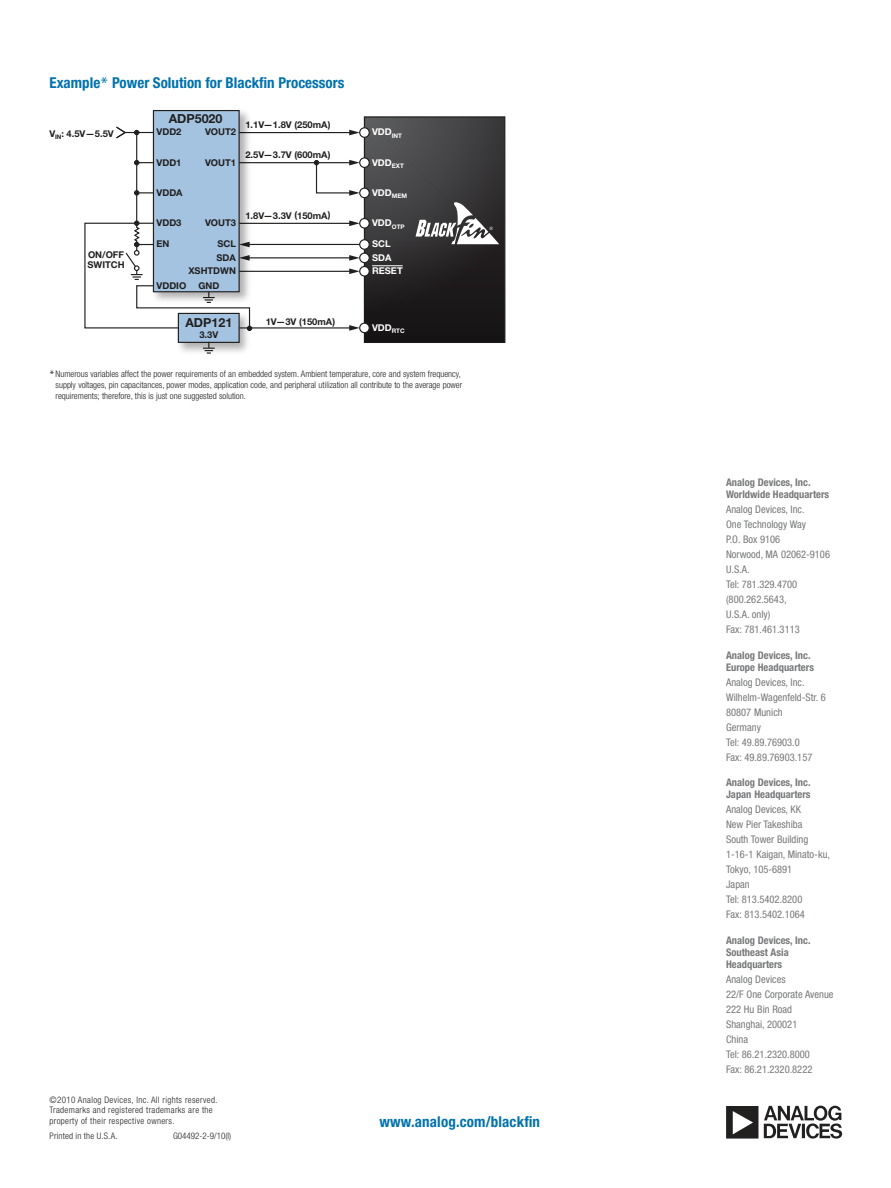
<style>
.page{position:relative;width:891px;height:1188px;background:#fff}
.page>*{position:absolute;margin:0;border:0;box-sizing:border-box;transform-origin:0 0}
.t1{font:700 condensed 15px "Helvetica Neue LT Std";color:#0072ae}
.t2{font:700 12.45px "Helvetica Neue LT Std";color:#221f1f}
.t3{font:condensed 10.5px/15px "Helvetica Neue LT Std";color:#76787a}
.t4{font:700 condensed 10.5px/12px "Helvetica Neue LT Std";color:#76787a}
.t5{font:700 9.3px/13.4px "Helvetica Neue LT Std";color:#221f1f}
.t6{font:700 9.3px/13.4px "Helvetica Neue LT Std";color:#fff}
.t7{font:300 condensed 9px/10.8px "Helvetica Neue LT Std";color:#221f1f}
.t8{font:300 condensed 9px/10.5px "Helvetica Neue LT Std";letter-spacing:.04em;color:#221f1f}
.t9{font:300 condensed 9px "Helvetica Neue LT Std";letter-spacing:.02em;color:#221f1f}
.s1{font-family:"Univers LT Std";font-weight:400;font-stretch:normal}
</style>
<div class="page">
<img style="left:366px;top:118px;width:137px;height:223px">
<div style="left:364px;top:116px;width:141px;height:227px;border:1px solid #221f1f"></div>
<img style="left:177px;top:329px;width:76px;height:23px">
<div style="left:178px;top:313px;width:61px;height:29px;background:#a3c3e0"></div>
<div style="left:178px;top:313px;width:62px;height:30px;border:1px solid #221f1f"></div>
<svg style="left:203px;top:342px;width:12px;height:12px"></svg>
<svg style="left:416px;top:201px;width:83px;height:43px"></svg>
<div style="left:360px;top:128px;width:9px;height:9px;background:#fff;border-radius:50%"></div>
<div style="left:359px;top:127px;width:11px;height:11px;border:1px solid #221f1f;border-radius:50%"></div>
<div style="left:360px;top:158px;width:9px;height:9px;background:#fff;border-radius:50%"></div>
<div style="left:359px;top:157px;width:11px;height:11px;border:1px solid #221f1f;border-radius:50%"></div>
<div style="left:360px;top:188px;width:9px;height:10px;background:#fff;border-radius:50%"></div>
<div style="left:359px;top:188px;width:11px;height:10px;border:1px solid #221f1f;border-radius:50%"></div>
<svg style="left:360px;top:219px;width:9px;height:9px"></svg>
<div style="left:359px;top:218px;width:11px;height:11px;border:1px solid #221f1f;border-radius:50%"></div>
<div style="left:360px;top:240px;width:9px;height:9px;background:#fff;border-radius:50%"></div>
<div style="left:359px;top:239px;width:11px;height:11px;border:1px solid #221f1f;border-radius:50%"></div>
<div style="left:360px;top:253px;width:9px;height:10px;background:#fff;border-radius:50%"></div>
<div style="left:359px;top:253px;width:11px;height:10px;border:1px solid #221f1f;border-radius:50%"></div>
<svg style="left:360px;top:267px;width:9px;height:9px"></svg>
<div style="left:359px;top:266px;width:11px;height:11px;border:1px solid #221f1f;border-radius:50%"></div>
<div style="left:360px;top:323px;width:9px;height:10px;background:#fff;border-radius:50%"></div>
<div style="left:359px;top:323px;width:11px;height:10px;border:1px solid #221f1f;border-radius:50%"></div>
<svg style="left:349px;top:255px;width:11px;height:6px"></svg>
<hr style="left:248px;top:257px;width:103px;height:1px;background:#221f1f">
<hr style="left:248px;top:244px;width:112px;height:1px;background:#221f1f">
<svg style="left:349px;top:268px;width:11px;height:6px"></svg>
<hr style="left:239px;top:271px;width:112px;height:1px;background:#221f1f">
<svg style="left:349px;top:220px;width:11px;height:6px"></svg>
<hr style="left:239px;top:223px;width:112px;height:1px;background:#221f1f">
<svg style="left:314px;top:160px;width:46px;height:36px"></svg>
<hr style="left:239px;top:162px;width:112px;height:1px;background:#221f1f">
<svg style="left:349px;top:130px;width:11px;height:5px"></svg>
<hr style="left:239px;top:132px;width:112px;height:1px;background:#221f1f">
<svg style="left:349px;top:325px;width:11px;height:6px"></svg>
<hr style="left:239px;top:327px;width:112px;height:2px;background:#221f1f">
<hr style="left:372px;top:265px;width:31px;height:1px;background:#fff">
<img style="left:152px;top:110px;width:102px;height:162px">
<div style="left:153px;top:111px;width:86px;height:181px;background:#a3c3e0"></div>
<svg style="left:84px;top:126px;width:168px;height:205px"></svg>
<svg style="left:726px;top:1106px;width:116px;height:33px"></svg>
<h1 class="t1" style="left:50px;top:77px;width:296px">Example<span class="s1">*</span> Power Solution for Blackfin Processors</h1>
<p class="t5" style="left:50px;top:127px;width:66px">V<sub>IN</sub>: 4.5V—5.5V</p>
<p class="t5" style="left:87px;top:250px;width:39px;line-height:10.1px">ON/OFF<br>SWITCH</p>
<p class="t2" style="left:169px;top:114px;width:55px">ADP5020</p>
<p class="t5" style="left:205px;top:126px;width:32px">VOUT2</p>
<p class="t5" style="left:205px;top:156px;width:32px">VOUT1</p>
<p class="t5" style="left:157px;top:126px;width:26px">VDD2</p>
<p class="t5" style="left:157px;top:156px;width:26px">VDD1</p>
<p class="t5" style="left:157px;top:187px;width:28px">VDDA</p>
<p class="t5" style="left:157px;top:217px;width:26px">VDD3</p>
<p class="t5" style="left:157px;top:238px;width:14px">EN</p>
<p class="t5" style="left:157px;top:279px;width:31px">VDDIO</p>
<p class="t5" style="left:205px;top:217px;width:32px">VOUT3</p>
<p class="t5" style="left:188px;top:238px;width:49px;text-align:right">SCL<br>SDA<br>XSHTDWN</p>
<p class="t5" style="left:198px;top:279px;width:22px">GND</p>
<p class="t5" style="left:245px;top:119px;width:87px">1.1V—1.8V (250mA)</p>
<p class="t5" style="left:245px;top:149px;width:87px">2.5V—3.7V (600mA)</p>
<p class="t5" style="left:245px;top:210px;width:87px">1.8V—3.3V (150mA)</p>
<p class="t2" style="left:185px;top:318px;width:48px">ADP121</p>
<p class="t5" style="left:199px;top:328px;width:20px">3.3V</p>
<p class="t5" style="left:266px;top:316px;width:71px">1V—3V (150mA)</p>
<p class="t6" style="left:372px;top:126px;width:32px">VDD<sub>INT</sub></p>
<p class="t6" style="left:372px;top:156px;width:33px">VDD<sub>EXT</sub></p>
<p class="t6" style="left:372px;top:187px;width:37px">VDD<sub>MEM</sub></p>
<p class="t6" style="left:372px;top:217px;width:34px">VDD<sub>OTP</sub></p>
<p class="t6" style="left:372px;top:238px;width:32px">SCL<br>SDA<br>RESET</p>
<p class="t6" style="left:372px;top:322px;width:34px">VDD<sub>RTC</sub></p>
<p class="t7" style="left:56px;top:369px;width:408px;text-indent:-6px"><span class="s1">*</span> Numerous variables affect the power requirements of an embedded system. Ambient temperature, core and system frequency, supply voltages, pin capacitances, power modes, application code, and peripheral utilization all contribute to the average power requirements; therefore, this is just one suggested solution.</p>
<p class="t8" style="left:50px;top:1095px;width:170px">©2010 Analog Devices, Inc. All rights reserved.<br>Trademarks and registered trademarks are the property of their respective owners.</p>
<p class="t9" style="left:50px;top:1132px;width:70px">Printed in the U.S.A.</p>
<p class="t7" style="left:173px;top:1130px;width:59px">G04492-2-9/10(I)</p>
<h1 class="t1" style="left:380px;top:1116px;width:162px">www.analog.com/blackfin</h1>
<p class="t4" style="left:726px;top:477px;width:105px">Analog Devices, Inc.<br>Worldwide Headquarters</p>
<p class="t3" style="left:726px;top:502px;width:105px">Analog Devices, Inc.<br>One Technology Way<br>P.O. Box 9106<br>Norwood, MA 02062-9106<br>U.S.A.<br>Tel: 781.329.4700 (800.262.5643,<br>U.S.A. only)<br>Fax: 781.461.3113</p>
<p class="t4" style="left:726px;top:650px;width:89px">Analog Devices, Inc.<br>Europe Headquarters</p>
<p class="t3" style="left:726px;top:674px;width:101px">Analog Devices, Inc.<br>Wilhelm-Wagenfeld-Str. 6<br>80807 Munich<br>Germany<br>Tel: 49.89.76903.0<br>Fax: 49.89.76903.157</p>
<p class="t4" style="left:726px;top:777px;width:86px">Analog Devices, Inc.<br>Japan Headquarters</p>
<p class="t3" style="left:726px;top:802px;width:105px">Analog Devices, KK<br>New Pier Takeshiba<br>South Tower Building<br>1-16-1 Kaigan, Minato-ku,<br>Tokyo, 105-6891<br>Japan<br>Tel: 813.5402.8200<br>Fax: 813.5402.1064</p>
<p class="t4" style="left:726px;top:935px;width:86px">Analog Devices, Inc.<br>Southeast Asia<br>Headquarters</p>
<p class="t3" style="left:726px;top:972px;width:109px">Analog Devices<br>22/F One Corporate Avenue<br>222 Hu Bin Road<br>Shanghai, 200021<br>China<br>Tel: 86.21.2320.8000<br>Fax: 86.21.2320.8222</p>
</div>
